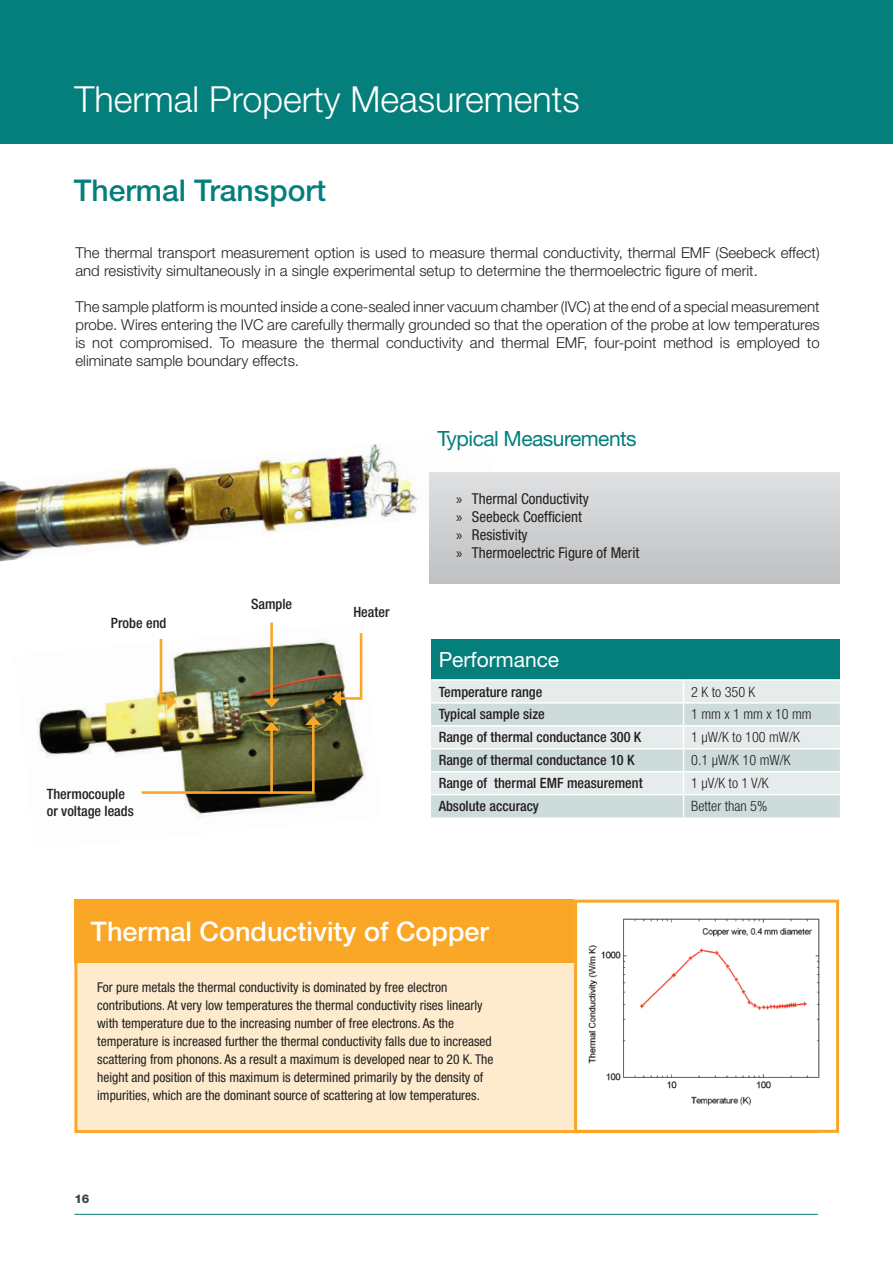
<style>
.page{position:relative;width:893px;height:1263px;background:#fff}
.page>*{position:absolute;margin:0;border:0;box-sizing:border-box;transform-origin:0 0}
.t1{font:300 36px "Helvetica Neue LT Std";color:#fff}
.t2{font:500 30px "Helvetica Neue LT Std";color:#047f7b}
.t3{font:500 27px "Helvetica Neue LT Std";color:#fff}
.t4{font:21px "Helvetica Neue LT Std";letter-spacing:-.025em;color:#047f7b}
.t5{font:21px "Helvetica Neue LT Std";color:#fff}
.t6{font:300 15px/18px "Helvetica Neue LT Std";color:#231f20}
.t7{font:condensed 15px/18px "Helvetica Neue LT Std";color:#231f20}
.t8{font:500 condensed 14.25px/17.1px "Helvetica Neue LT Std";color:#231f20}
.t9{font:300 condensed 14.25px "Helvetica Neue LT Std";color:#231f20}
.t10{font:condensed 13.5px/18px "Helvetica Neue LT Std";color:#231f20}
.t11{font:800 12px "Helvetica Neue LT Std";color:#36424c}
.s1{font-family:"Myriad Pro";font-stretch:normal}
</style>
<div class="page">
<hr style="left:74px;top:1214px;width:744px;height:1px;background:#047f7b">
<div style="left:0;top:0;width:893px;height:144px;background:#047f7b"></div>
<img style="left:0;top:444px;width:418px;height:117px">
<div style="left:429px;top:472px;width:411px;height:112px;background:linear-gradient(to bottom,#e0e1e2,#bfc0c3)"></div>
<img style="left:37px;top:640px;width:329px;height:178px">
<div style="left:74px;top:899px;width:745px;height:234px;background:#feebce;border:3px solid #faa727"></div>
<div style="left:431px;top:639px;width:409px;height:41px;background:#047f7b"></div>
<div style="left:431px;top:681px;width:409px;height:21px;background:#e5eceb"></div>
<svg style="left:431px;top:704px;width:409px;height:113px;background:#d7e2e1"></svg>
<hr style="left:431px;top:679px;width:253px;height:2px;background:#fff">
<hr style="left:684px;top:679px;width:156px;height:2px;background:#fff">
<hr style="left:431px;top:725px;width:253px;height:1px;background:#fff">
<hr style="left:684px;top:725px;width:156px;height:1px;background:#fff">
<hr style="left:431px;top:748px;width:253px;height:1px;background:#fff">
<hr style="left:684px;top:748px;width:156px;height:1px;background:#fff">
<hr style="left:431px;top:771px;width:253px;height:1px;background:#fff">
<hr style="left:684px;top:771px;width:156px;height:1px;background:#fff">
<hr style="left:431px;top:794px;width:253px;height:1px;background:#fff">
<hr style="left:684px;top:794px;width:156px;height:1px;background:#fff">
<svg style="left:683px;top:681px;width:1px;height:136px"></svg>
<svg style="left:158px;top:638px;width:18px;height:72px"></svg>
<hr style="left:270px;top:622px;width:3px;height:79px;background:#faa727">
<svg style="left:264px;top:699px;width:16px;height:8px"></svg>
<svg style="left:332px;top:633px;width:32px;height:73px"></svg>
<img style="left:139px;top:716px;width:182px;height:79px">
<div style="left:74px;top:899px;width:745px;height:64px;background:#faa727"></div>
<div style="left:576px;top:901px;width:262px;height:230px;background:#fff"></div>
<img style="left:588px;top:918px;width:232px;height:188px">
<div style="left:574px;top:900px;width:265px;height:233px;border:3px solid #faa727"></div>
<h1 class="t1" style="left:74px;top:77px;width:507px">Thermal Property Measurements</h1>
<h2 class="t2" style="left:74px;top:173px;width:254px">Thermal Transport</h2>
<p class="t6" style="left:75px;top:244px;width:746px">The thermal transport measurement option is used to measure thermal conductivity, thermal EMF (Seebeck effect) and resistivity simultaneously in a single experimental setup to determine the thermoelectric figure of merit.</p>
<p class="t6" style="left:75px;top:298px;width:746px;text-align:justify">The sample platform is mounted inside a cone-sealed inner vacuum chamber (IVC) at the end of a special measurement probe. Wires entering the IVC are carefully thermally grounded so that the operation of the probe at low temperatures is not compromised. To measure the thermal conductivity and thermal EMF, four-point method is employed to eliminate sample boundary effects.</p>
<h3 class="t4" style="left:437px;top:426px;width:201px">Typical Measurements</h3>
<p class="t8" style="left:111px;top:614px;width:57px">Probe end</p>
<p class="t8" style="left:47px;top:785px;width:89px">Thermocouple or voltage leads</p>
<p class="t8" style="left:251px;top:595px;width:43px">Sample</p>
<p class="t8" style="left:353px;top:603px;width:38px">Heater</p>
<p class="t7" style="left:456px;top:490px;width:185px"><span class="s1">»</span> Thermal Conductivity<br><span class="s1">»</span> Seebeck Coefficient<br><span class="s1">»</span> Resistivity<br><span class="s1">»</span> Thermoelectric Figure of Merit</p>
<h3 class="t5" style="left:439px;top:647px;width:122px">Performance</h3>
<p class="t8" style="left:439px;top:683px;width:105px">Temperature range</p>
<p class="t9" style="left:691px;top:683px;width:66px">2 K to 350 K</p>
<p class="t8" style="left:439px;top:706px;width:108px">Typical sample size</p>
<p class="t9" style="left:691px;top:706px;width:122px">1 mm x 1 mm x 10 mm</p>
<p class="t8" style="left:439px;top:728px;width:204px">Range of thermal conductance 300 K</p>
<p class="t9" style="left:691px;top:729px;width:110px">1 μW/K to 100 mW/K</p>
<p class="t8" style="left:439px;top:751px;width:197px">Range of thermal conductance 10 K</p>
<p class="t9" style="left:691px;top:752px;width:101px">0.1 μW/K 10 mW/K</p>
<p class="t8" style="left:439px;top:774px;width:205px">Range of thermal EMF measurement</p>
<p class="t9" style="left:691px;top:775px;width:79px">1 μV/K to 1 V/K</p>
<p class="t8" style="left:439px;top:797px;width:102px">Absolute accuracy</p>
<p class="t9" style="left:691px;top:798px;width:78px">Better than 5%</p>
<h3 class="t3" style="left:91px;top:915px;width:400px">Thermal Conductivity of Copper</h3>
<p class="t10" style="left:97px;top:978px;width:398px">For pure metals the thermal conductivity is dominated by free electron contributions. At very low temperatures the thermal conductivity rises linearly with temperature due to the increasing number of free electrons. As the temperature is increased further the thermal conductivity falls due to increased scattering from phonons. As a result a maximum is developed near to 20 K. The height and position of this maximum is determined primarily by the density of impurities, which are the dominant source of scattering at low temperatures.</p>
<p class="t11" style="left:74px;top:1192px;width:17px">16</p>
</div>
